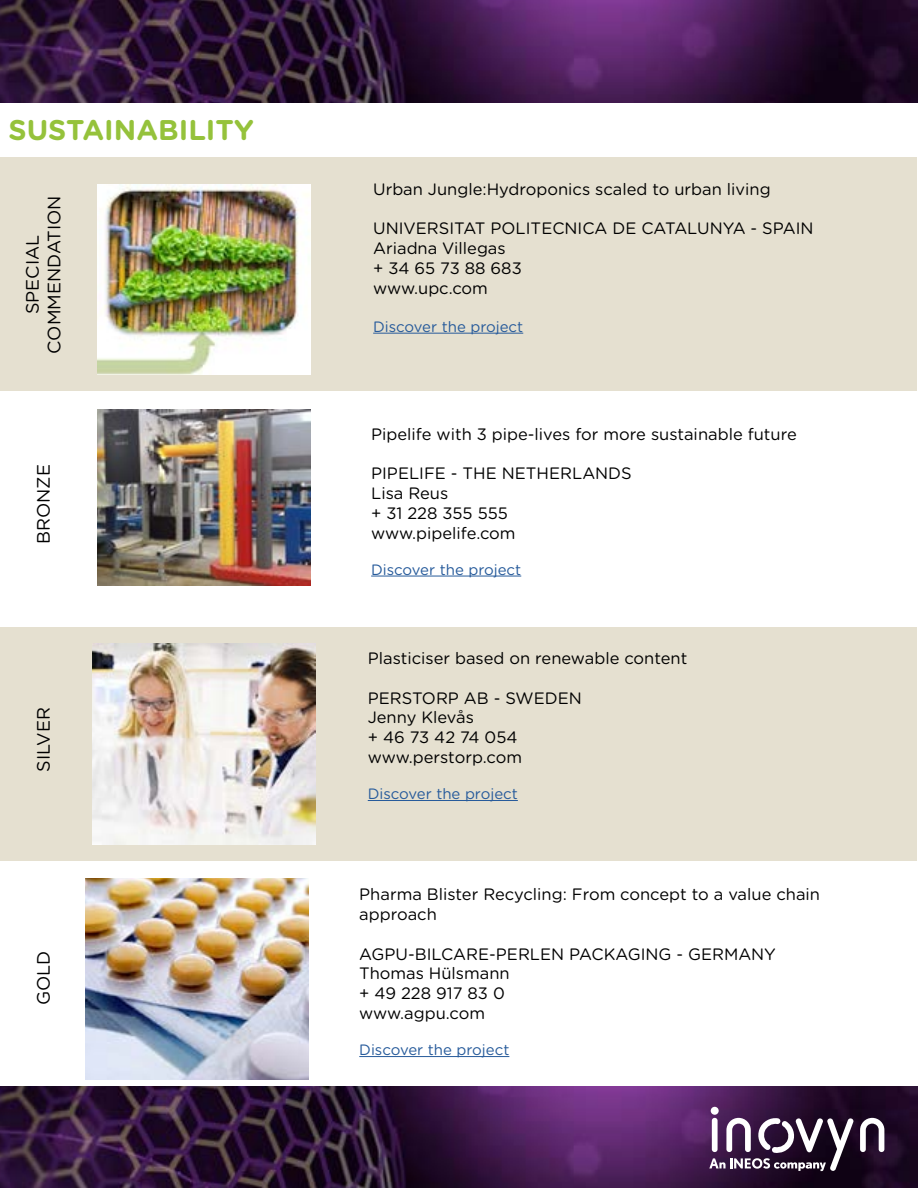
<style>
.page{position:relative;width:918px;height:1188px;background:#fff}
.page>*{position:absolute;margin:0;border:0;box-sizing:border-box;transform-origin:0 0}
.t1{font:700 28.5px "Gotham Rounded";color:#95c23b}
.t2{font:18px/21.6px "Gotham Rounded";color:#000;text-align:center}
.t3{font:16.5px/19.8px "Gotham Rounded";color:#000}
.t4{font:15px "Gotham Rounded";color:#275b9b}
</style>
<div class="page">
<div style="left:1px;top:627px;width:916px;height:234px;background:#e5e0d0"></div>
<img style="left:0;top:0;width:918px;height:102px">
<div style="left:1px;top:158px;width:916px;height:233px;background:#e5e0d0"></div>
<img style="left:97px;top:185px;width:213px;height:189px">
<hr style="left:373px;top:333px;width:150px;height:1px;background:#275b9b">
<img style="left:97px;top:410px;width:213px;height:175px">
<hr style="left:371px;top:576px;width:150px;height:1px;background:#275b9b">
<img style="left:92px;top:644px;width:223px;height:200px">
<hr style="left:368px;top:800px;width:150px;height:1px;background:#275b9b">
<img style="left:85px;top:878px;width:223px;height:201px">
<hr style="left:359px;top:1056px;width:150px;height:1px;background:#275b9b">
<img style="left:1px;top:1087px;width:917px;height:101px">
<svg style="left:860px;top:1118px;width:24px;height:34px"></svg>
<svg style="left:709px;top:1107px;width:144px;height:64px"></svg>
<h1 class="t1" style="left:9px;top:109px;width:247px">SUSTAINABILITY</h1>
<p class="t2" style="left:21px;top:354px;width:160px;rotate:-90deg">SPECIAL<br>COMMENDATION</p>
<p class="t2" style="left:32px;top:544px;width:82px;rotate:-90deg">BRONZE</p>
<p class="t2" style="left:32px;top:772px;width:66px;rotate:-90deg">SILVER</p>
<p class="t2" style="left:32px;top:1005px;width:56px;rotate:-90deg">GOLD</p>
<p class="t3" style="left:373px;top:178px;width:399px">Urban Jungle:Hydroponics scaled to urban living</p>
<p class="t3" style="left:373px;top:218px;width:442px">UNIVERSITAT POLITECNICA DE CATALUNYA - SPAIN<br>Ariadna Villegas<br>+ 34 65 73 88 683<br>www.upc.com</p>
<p class="t4" style="left:373px;top:316px;width:152px">Discover the project</p>
<p class="t3" style="left:371px;top:423px;width:427px">Pipelife with 3 pipe-lives for more sustainable future</p>
<p class="t3" style="left:371px;top:463px;width:262px">PIPELIFE - THE NETHERLANDS<br>Lisa Reus<br>+ 31 228 355 555 www.pipelife.com</p>
<p class="t4" style="left:371px;top:559px;width:152px">Discover the project</p>
<p class="t3" style="left:368px;top:648px;width:321px">Plasticiser based on renewable content</p>
<p class="t3" style="left:368px;top:687px;width:216px">PERSTORP AB - SWEDEN<br>Jenny Klevås<br>+ 46 73 42 74 054 www.perstorp.com</p>
<p class="t4" style="left:368px;top:783px;width:152px">Discover the project</p>
<p class="t3" style="left:359px;top:884px;width:462px">Pharma Blister Recycling: From concept to a value chain approach</p>
<p class="t3" style="left:359px;top:943px;width:418px">AGPU-BILCARE-PERLEN PACKAGING - GERMANY<br>Thomas Hülsmann<br>+ 49 228 917 83 0<br>www.agpu.com</p>
<p class="t4" style="left:359px;top:1039px;width:152px">Discover the project</p>
</div>
